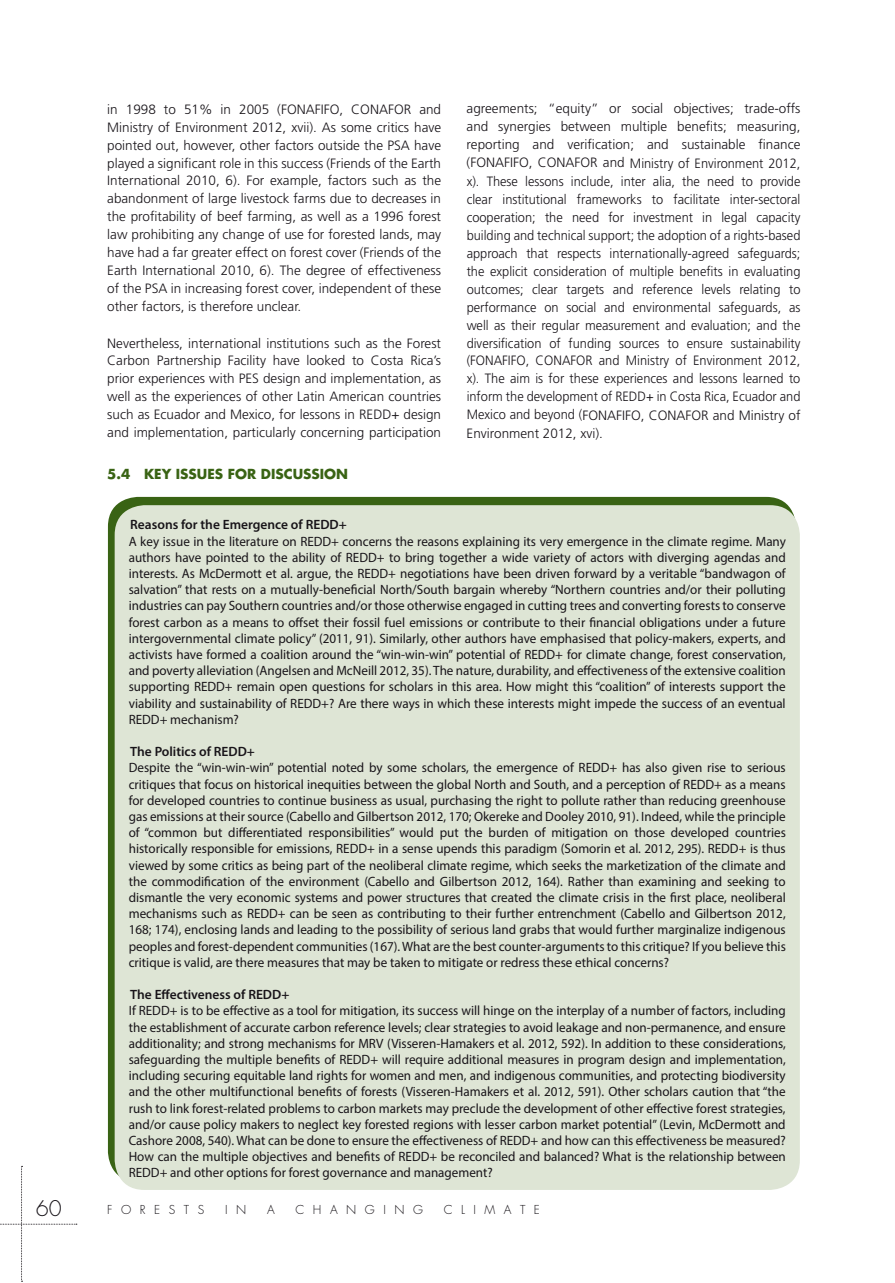
<style>
.page{position:relative;width:895px;height:1283px;background:#fff}
.page>*{position:absolute;margin:0;border:0;box-sizing:border-box;transform-origin:0 0}
.t1{font:300 21px "Futura";color:#181419}
.t2{font:13.5px/16.2px "Myriad Pro";color:#181419;text-align:justify}
.t3{font:300 13.5px/18px "Frutiger";color:#181419;text-align:justify}
.t4{font:600 13.5px "Myriad Pro";color:#181419}
.t5{font:700 13.5px "Futura";color:#396314}
.t6{font:300 12px "Futura";color:#181419}
</style>
<div class="page">
<svg style="left:0;top:1166px;width:77px;height:116px"></svg>
<div style="left:108px;top:497px;width:688px;height:684px;background:#396314;border-radius:30px"></div>
<div style="left:115px;top:505px;width:685px;height:685px;background:#dee5d5;border-radius:30px"></div>
<p class="t3" style="left:107px;top:101px;width:335px">in 1998 to 51% in 2005 (FONAFIFO, CONAFOR and Ministry of Environment 2012, xvii). As some critics have pointed out, however, other factors outside the PSA have played a significant role in this success (Friends of the Earth International 2010, 6). For example, factors such as the abandonment of large livestock farms due to decreases in the profitability of beef farming, as well as a 1996 forest law prohibiting any change of use for forested lands, may have had a far greater effect on forest cover (Friends of the Earth International 2010, 6). The degree of effectiveness of the PSA in increasing forest cover, independent of these other factors, is therefore unclear.</p>
<p class="t3" style="left:107px;top:335px;width:335px">Nevertheless, international institutions such as the Forest Carbon Partnership Facility have looked to Costa Rica’s prior experiences with PES design and implementation, as well as the experiences of other Latin American countries such as Ecuador and Mexico, for lessons in REDD+ design and implementation, particularly concerning participation</p>
<p class="t5" style="left:107px;top:468px;width:242px">5.4 KEY ISSUES FOR DISCUSSION</p>
<p class="t3" style="left:467px;top:101px;width:335px">agreements; “equity” or social objectives; trade-offs and synergies between multiple benefits; measuring, reporting and verification; and sustainable finance (FONAFIFO, CONAFOR and Ministry of Environment 2012, x). These lessons include, inter alia, the need to provide clear institutional frameworks to facilitate inter-sectoral cooperation; the need for investment in legal capacity building and technical support; the adoption of a rights-based approach that respects internationally-agreed safeguards; the explicit consideration of multiple benefits in evaluating outcomes; clear targets and reference levels relating to performance on social and environmental safeguards, as well as their regular measurement and evaluation; and the diversification of funding sources to ensure sustainability (FONAFIFO, CONAFOR and Ministry of Environment 2012, x). The aim is for these experiences and lessons learned to inform the development of REDD+ in Costa Rica, Ecuador and Mexico and beyond (FONAFIFO, CONAFOR and Ministry of Environment 2012, xvi).</p>
<p class="t4" style="left:130px;top:520px;width:218px">Reasons for the Emergence of REDD+</p>
<p class="t2" style="left:129px;top:534px;width:659px">A key issue in the literature on REDD+ concerns the reasons explaining its very emergence in the climate regime. Many authors have pointed to the ability of REDD+ to bring together a wide variety of actors with diverging agendas and interests. As McDermott et al. argue, the REDD+ negotiations have been driven forward by a veritable “bandwagon of salvation” that rests on a mutually-beneficial North/South bargain whereby “Northern countries and/or their polluting industries can pay Southern countries and/or those otherwise engaged in cutting trees and converting forests to conserve forest carbon as a means to offset their fossil fuel emissions or contribute to their financial obligations under a future intergovernmental climate policy” (2011, 91). Similarly, other authors have emphasised that policy-makers, experts, and activists have formed a coalition around the “win-win-win” potential of REDD+ for climate change, forest conservation, and poverty alleviation (Angelsen and McNeill 2012, 35). The nature, durability, and effectiveness of the extensive coalition supporting REDD+ remain open questions for scholars in this area. How might this “coalition” of interests support the viability and sustainability of REDD+? Are there ways in which these interests might impede the success of an eventual REDD+ mechanism?</p>
<p class="t4" style="left:130px;top:747px;width:126px">The Politics of REDD+</p>
<p class="t2" style="left:129px;top:761px;width:659px">Despite the “win-win-win” potential noted by some scholars, the emergence of REDD+ has also given rise to serious critiques that focus on historical inequities between the global North and South, and a perception of REDD+ as a means for developed countries to continue business as usual, purchasing the right to pollute rather than reducing greenhouse gas emissions at their source (Cabello and Gilbertson 2012, 170; Okereke and Dooley 2010, 91). Indeed, while the principle of “common but differentiated responsibilities” would put the burden of mitigation on those developed countries historically responsible for emissions, REDD+ in a sense upends this paradigm (Somorin et al. 2012, 295). REDD+ is thus viewed by some critics as being part of the neoliberal climate regime, which seeks the marketization of the climate and the commodification of the environment (Cabello and Gilbertson 2012, 164). Rather than examining and seeking to dismantle the very economic systems and power structures that created the climate crisis in the first place, neoliberal mechanisms such as REDD+ can be seen as contributing to their further entrenchment (Cabello and Gilbertson 2012, 168; 174), enclosing lands and leading to the possibility of serious land grabs that would further marginalize indigenous peoples and forest-dependent communities (167). What are the best counter-arguments to this critique? If you believe this critique is valid, are there measures that may be taken to mitigate or redress these ethical concerns?</p>
<p class="t4" style="left:130px;top:990px;width:161px">The Effectiveness of REDD+</p>
<p class="t2" style="left:129px;top:1004px;width:659px">If REDD+ is to be effective as a tool for mitigation, its success will hinge on the interplay of a number of factors, including the establishment of accurate carbon reference levels; clear strategies to avoid leakage and non-permanence, and ensure additionality; and strong mechanisms for MRV (Visseren-Hamakers et al. 2012, 592). In addition to these considerations, safeguarding the multiple benefits of REDD+ will require additional measures in program design and implementation, including securing equitable land rights for women and men, and indigenous communities, and protecting biodiversity and the other multifunctional benefits of forests (Visseren-Hamakers et al. 2012, 591). Other scholars caution that “the rush to link forest-related problems to carbon markets may preclude the development of other effective forest strategies, and/or cause policy makers to neglect key forested regions with lesser carbon market potential” (Levin, McDermott and Cashore 2008, 540). What can be done to ensure the effectiveness of REDD+ and how can this effectiveness be measured?<br>How can the multiple objectives and benefits of REDD+ be reconciled and balanced? What is the relationship between REDD+ and other options for forest governance and management?</p>
<h1 class="t1" style="left:36px;top:1198px;width:28px">60</h1>
<p class="t6" style="left:107px;top:1204px;width:99px">F O R E S T S</p>
<p class="t6" style="left:225px;top:1204px;width:23px">I N</p>
<p class="t6" style="left:267px;top:1204px;width:9px">A</p>
<p class="t6" style="left:296px;top:1204px;width:129px">C H A N G I N G</p>
<p class="t6" style="left:444px;top:1204px;width:98px">C L I M A T E</p>
</div>
